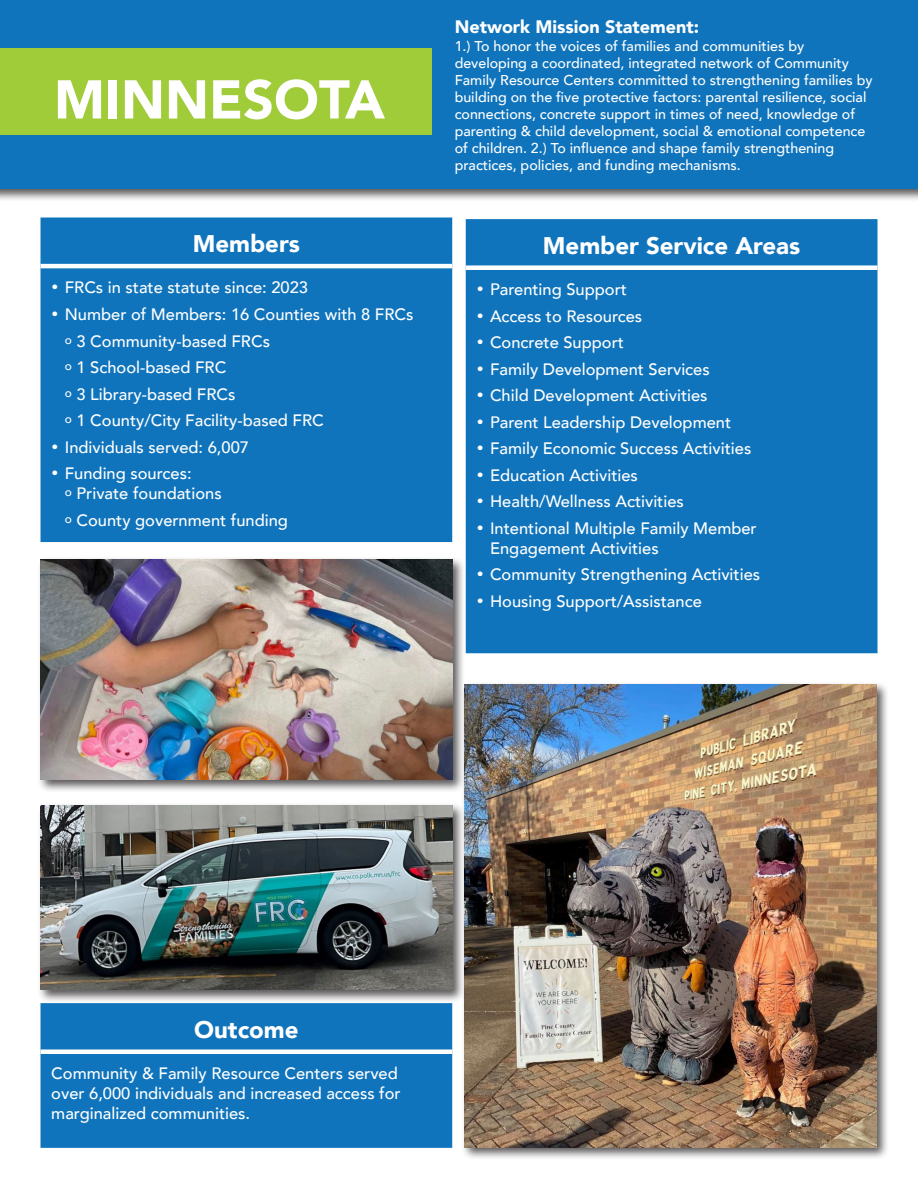
<style>
.page{position:relative;width:918px;height:1188px;background:#fff}
.page>*{position:absolute;margin:0;border:0;box-sizing:border-box;transform-origin:0 0}
.t1{font:900 54px "Avenir";color:#fff}
.t2{font:900 30px "Avenir";color:#fff}
.t3{font:900 24px "Avenir";color:#fff}
.t4{font:900 18px "Avenir";color:#fff}
.Bullete_black_USE{font:500 16.5px/19.8px "Avenir";color:#fff}
.t5{font:500 14.25px/17.1px "Avenir";color:#fff}
</style>
<div class="page">
<div style="left:0;top:0;width:918px;height:202px;background:#231f20;opacity:.75"></div>
<div style="left:0;top:0;width:918px;height:189px;background:#1074bc"></div>
<div style="left:0;top:48px;width:431px;height:87px;background:#a1cc3a"></div>
<div style="left:40px;top:218px;width:412px;height:324px;background:#1074bc"></div>
<hr style="left:40px;top:264px;width:412px;height:4px;background:#fff">
<div style="left:40px;top:1003px;width:412px;height:145px;background:#1074bc"></div>
<div style="left:40px;top:1049px;width:412px;height:5px;background:#fff"></div>
<div style="left:466px;top:219px;width:412px;height:434px;background:#1074bc"></div>
<div style="left:466px;top:265px;width:412px;height:5px;background:#fff"></div>
<div style="left:37px;top:802px;width:428px;height:201px;background:#231f20;opacity:.75"></div>
<img style="left:40px;top:806px;width:412px;height:184px">
<div style="left:37px;top:556px;width:429px;height:237px;background:#231f20;opacity:.75"></div>
<img style="left:41px;top:559px;width:412px;height:221px">
<div style="left:461px;top:681px;width:429px;height:479px;background:#231f20;opacity:.75"></div>
<img style="left:465px;top:685px;width:412px;height:463px">
<p class="t1" style="left:54px;top:53px;width:332px">MINNESOTA</p>
<p class="t3" style="left:193px;top:223px;width:109px">Members</p>
<p class="Bullete_black_USE" style="left:51px;top:277px;width:258px">• FRCs in state statute since: 2023</p>
<p class="Bullete_black_USE" style="left:51px;top:303px;width:364px">• Number of Members: 16 Counties with 8 FRCs</p>
<p class="Bullete_black_USE" style="left:65px;top:330px;width:207px"><sup>o</sup> 3 Community-based FRCs</p>
<p class="Bullete_black_USE" style="left:65px;top:357px;width:163px"><sup>o</sup> 1 School-based FRC</p>
<p class="Bullete_black_USE" style="left:65px;top:383px;width:172px"><sup>o</sup> 3 Library-based FRCs</p>
<p class="Bullete_black_USE" style="left:65px;top:410px;width:260px"><sup>o</sup> 1 County/City Facility-based FRC</p>
<p class="Bullete_black_USE" style="left:51px;top:436px;width:199px">• Individuals served: 6,007</p>
<p class="Bullete_black_USE" style="left:65px;top:463px;width:158px;text-indent:-14px">• Funding sources:<br><sup>o</sup> Private foundations</p>
<p class="Bullete_black_USE" style="left:65px;top:509px;width:225px"><sup>o</sup> County government funding</p>
<p class="t2" style="left:181px;top:229px;width:146px">Highlights</p>
<p class="t4" style="left:455px;top:12px;width:246px">Network Mission Statement:</p>
<p class="t5" style="left:455px;top:36px;width:420px">1.) To honor the voices of families and communities by developing a coordinated, integrated network of Community Family Resource Centers committed to strengthening families by building on the five protective factors: parental resilience, social connections, concrete support in times of need, knowledge of parenting &amp; child development, social &amp; emotional competence of children. 2.) To influence and shape family strengthening practices, policies, and funding mechanisms.</p>
<p class="t3" style="left:543px;top:225px;width:259px">Member Service Areas</p>
<p class="Bullete_black_USE" style="left:477px;top:278px;width:152px">• Parenting Support</p>
<p class="Bullete_black_USE" style="left:477px;top:305px;width:167px">• Access to Resources</p>
<p class="Bullete_black_USE" style="left:477px;top:332px;width:149px">• Concrete Support</p>
<p class="Bullete_black_USE" style="left:477px;top:358px;width:235px">• Family Development Services</p>
<p class="Bullete_black_USE" style="left:477px;top:385px;width:233px">• Child Development Activities</p>
<p class="Bullete_black_USE" style="left:477px;top:411px;width:256px">• Parent Leadership Development</p>
<p class="Bullete_black_USE" style="left:477px;top:438px;width:276px">• Family Economic Success Activities</p>
<p class="Bullete_black_USE" style="left:477px;top:464px;width:163px">• Education Activities</p>
<p class="Bullete_black_USE" style="left:477px;top:491px;width:209px">• Health/Wellness Activities</p>
<p class="Bullete_black_USE" style="left:490px;top:517px;width:268px;text-indent:-14px">• Intentional Multiple Family Member<br>Engagement Activities</p>
<p class="Bullete_black_USE" style="left:477px;top:564px;width:285px">• Community Strengthening Activities</p>
<p class="Bullete_black_USE" style="left:477px;top:590px;width:227px">• Housing Support/Assistance</p>
<p class="t3" style="left:194px;top:1009px;width:106px">Outcome</p>
<p class="Bullete_black_USE" style="left:51px;top:1063px;width:351px">Community &amp; Family Resource Centers served over 6,000 individuals and increased access for marginalized communities.</p>
</div>
